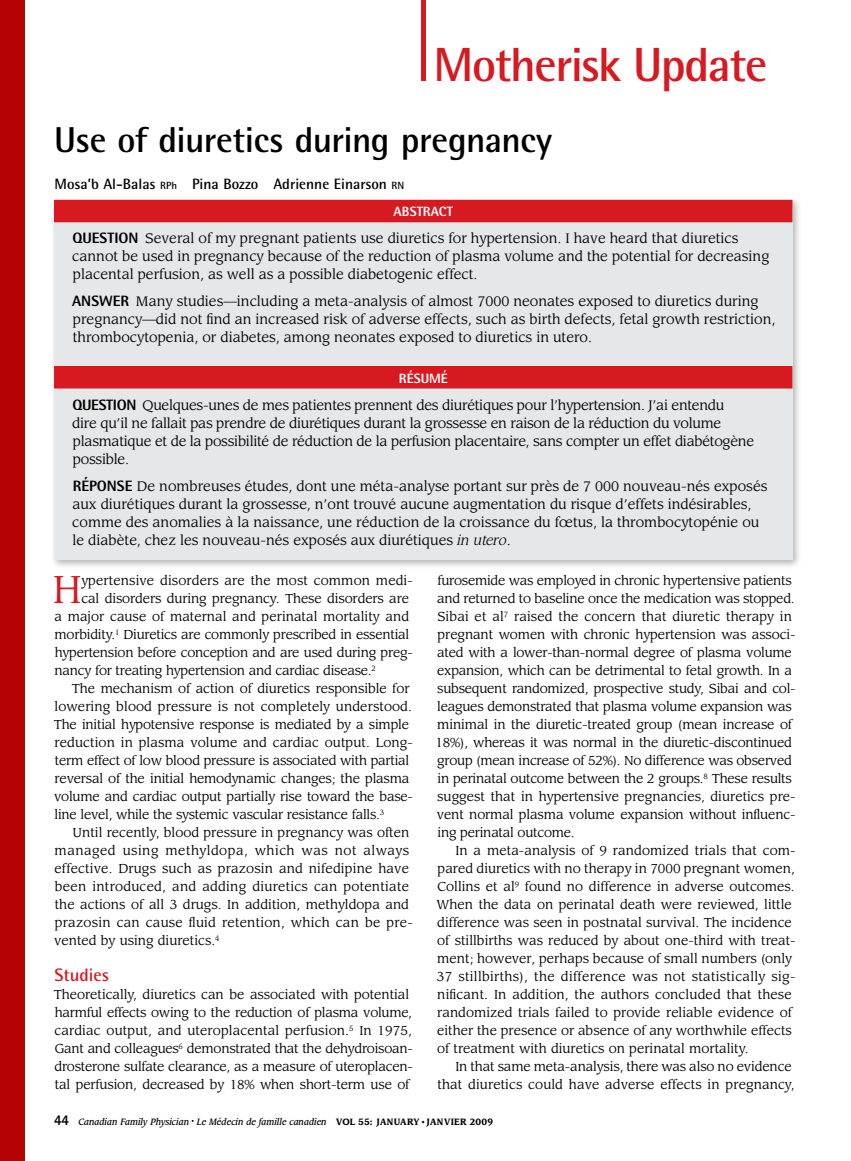
<style>
.page{position:relative;width:851px;height:1161px;background:#fff}
.page>*{position:absolute;margin:0;border:0;box-sizing:border-box;transform-origin:0 0}
.t1{font:700 48px "Rotis Semi Sans Std";letter-spacing:-.03em;color:#d71920}
.t2{font:38.1px "Leawood Std";color:#d71920}
.t3{font:700 36px "Rotis Semi Sans Std";letter-spacing:-.015em;color:#000}
.t4{font:700 18px "Rotis Semi Sans Std";color:#d71920}
.t5{font:700 15px "Rotis Semi Sans Std";color:#000}
.t6{font:13.5px/18px "Leawood Std";color:#000}
.t7{font:13.5px/18px "Leawood Std";letter-spacing:-.02em;color:#000}
.t8{font:800 13.5px "Rotis Semi Sans Std";color:#fff}
.t9{font:12.75px/18px "Leawood Std";letter-spacing:-.01em;color:#000}
.t10{font:12.75px "Leawood Std";letter-spacing:.01em;color:#000}
.t11{font:12.75px "Leawood Std";letter-spacing:.02em;color:#000}
.t12{font:12.75px "Leawood Std";letter-spacing:.015em;color:#000}
.t13{font:12.75px "Leawood Std";letter-spacing:.035em;color:#000}
.t14{font:italic 500 9px "Leawood Std";color:#000;scale:.9 1}
.s1{font-size:10.5px}
.s2{font-family:"Rotis Semi Sans Std";font-weight:800;font-size:15px}
.s3{font-style:italic}
.s4{font-family:"Rotis Semi Sans Std";font-weight:800;font-style:normal;font-size:15px}
.s5{font-weight:700;font-style:normal}
.s6{font-family:"Times";font-weight:400;font-style:normal}
</style>
<div class="page">
<div style="left:421px;top:0;width:5px;height:81px;background:#d71920"></div>
<div style="left:0;top:0;width:24px;height:1161px;background:#b50204"></div>
<div style="left:50px;top:195px;width:753px;height:375px;background:#000;opacity:.3"></div>
<div style="left:54px;top:207px;width:738px;height:352px;background:#e6e7e8"></div>
<div style="left:54px;top:200px;width:738px;height:22px;background:#d71920"></div>
<div style="left:54px;top:366px;width:738px;height:23px;background:#d71920"></div>
<h1 class="t1" style="left:433px;top:35px;width:335px">Motherisk Update</h1>
<h3 class="t3" style="left:54px;top:118px;width:499px">Use of diuretics during pregnancy</h3>
<p class="t5" style="left:55px;top:175px;width:351px">Mosa’b Al-Balas <span class="s1">RPh</span> Pina Bozzo Adrienne Einarson <span class="s1">RN</span></p>
<p class="t8" style="left:393px;top:203px;width:61px">ABSTRACT</p>
<p class="t6" style="left:72px;top:230px;width:698px"><span class="s2">QUESTION</span> Several of my pregnant patients use diuretics for hypertension. I have heard that diuretics cannot be used in pregnancy because of the reduction of plasma volume and the potential for decreasing placental perfusion, as well as a possible diabetogenic effect.</p>
<p class="t6" style="left:72px;top:293px;width:704px"><span class="s2">ANSWER</span> Many studies—including a meta-analysis of almost 7000 neonates exposed to diuretics during pregnancy—did not find an increased risk of adverse effects, such as birth defects, fetal growth restriction, thrombocytopenia, or diabetes, among neonates exposed to diuretics in utero.</p>
<p class="t8" style="left:399px;top:369px;width:51px">RÉSUMÉ</p>
<p class="t7" style="left:72px;top:396px;width:683px"><span class="s2">QUESTION</span> Quelques-unes de mes patientes prennent des diurétiques pour l’hypertension. J’ai entendu<br>dire qu’il ne fallait pas prendre de diurétiques durant la grossesse en raison de la réduction du volume plasmatique et de la possibilité de réduction de la perfusion placentaire, sans compter un effet diabétogène possible.</p>
<p class="t6" style="left:72px;top:477px;width:696px"><span class="s2">RÉPONSE</span> De nombreuses études, dont une méta-analyse portant sur près de 7 000 nouveau-nés exposés aux diurétiques durant la grossesse, n’ont trouvé aucune augmentation du risque d’effets indésirables, comme des anomalies à la naissance, une réduction de la croissance du fœtus, la thrombocytopénie ou le diabète, chez les nouveau-nés exposés aux diurétiques <span class="s3">in utero</span>.</p>
<h2 class="t2" style="left:53px;top:567px;width:30px">H</h2>
<p class="t9" style="left:81px;top:572px;width:333px">ypertensive disorders are the most common medi-</p>
<p class="t9" style="left:435px;top:572px;width:361px">furosemide was employed in chronic hypertensive patients and returned to baseline once the medication was stopped.<br>Sibai et al<sup>7</sup> raised the concern that diuretic therapy in pregnant women with chronic hypertension was associ&shy;ated with a lower-than-normal degree of plasma volume expansion, which can be detrimental to fetal growth. In a subsequent randomized, prospective study, Sibai and col&shy;leagues demonstrated that plasma volume expansion was minimal in the diuretic-treated group (mean increase of 18%), whereas it was normal in the diuretic-discontinued group (mean increase of 52%). No difference was observed in perinatal outcome between the 2 groups.<sup>8</sup> These results suggest that in hypertensive pregnancies, diuretics pre&shy;vent normal plasma volume expansion without influenc&shy;ing perinatal outcome.</p>
<p class="t9" style="left:436px;top:842px;width:360px;text-indent:19px">In a meta-analysis of 9 randomized trials that com&shy;pared diuretics with no therapy in 7000 pregnant women, Collins et al<sup>9</sup> found no difference in adverse outcomes.<br>When the data on perinatal death were reviewed, little difference was seen in postnatal survival. The incidence of stillbirths was reduced by about one-third with treat&shy;ment; however, perhaps because of small numbers (only 37 stillbirths), the difference was not statistically sig&shy;nificant. In addition, the authors concluded that these randomized trials failed to provide reliable evidence of either the presence or absence of any worthwhile effects of treatment with diuretics on perinatal mortality.</p>
<p class="t9" style="left:437px;top:1058px;width:358px;text-align:right">In that same meta-analysis, there was also no evidence that diuretics could have adverse effects in pregnancy,</p>
<p class="t9" style="left:81px;top:590px;width:329px">cal disorders during pregnancy. These disorders are</p>
<p class="t9" style="left:54px;top:608px;width:356px">a major cause of maternal and perinatal mortality and</p>
<p class="t9" style="left:55px;top:626px;width:356px">morbidity.<sup>1</sup> Diuretics are commonly prescribed in essential</p>
<p class="t9" style="left:55px;top:644px;width:359px">hypertension before conception and are used during preg-</p>
<p class="t9" style="left:55px;top:662px;width:323px">nancy for treating hypertension and cardiac disease.<sup>2</sup></p>
<p class="t9" style="left:72px;top:680px;width:339px">The mechanism of action of diuretics responsible for</p>
<p class="t9" style="left:55px;top:698px;width:359px">lowering blood pressure is not completely understood.</p>
<p class="t9" style="left:54px;top:716px;width:357px">The initial hypotensive response is mediated by a simple</p>
<p class="t9" style="left:55px;top:734px;width:360px">reduction in plasma volume and cardiac output. Long-</p>
<p class="t9" style="left:55px;top:752px;width:356px">term effect of low blood pressure is associated with partial</p>
<p class="t9" style="left:55px;top:770px;width:356px">reversal of the initial hemodynamic changes; the plasma</p>
<p class="t9" style="left:54px;top:788px;width:360px">volume and cardiac output partially rise toward the base-</p>
<p class="t9" style="left:55px;top:806px;width:331px">line level, while the systemic vascular resistance falls.<sup>3</sup></p>
<p class="t9" style="left:72px;top:824px;width:338px">Until recently, blood pressure in pregnancy was often</p>
<p class="t13" style="left:55px;top:843px;width:356px">managed using methyldopa, which was not always</p>
<p class="t10" style="left:54px;top:861px;width:356px">effective. Drugs such as prazosin and nifedipine have</p>
<p class="t11" style="left:55px;top:879px;width:355px">been introduced, and adding diuretics can potentiate</p>
<p class="t9" style="left:55px;top:896px;width:356px">the actions of all 3 drugs. In addition, methyldopa and</p>
<p class="t12" style="left:55px;top:915px;width:359px">prazosin can cause fluid retention, which can be pre-</p>
<p class="t9" style="left:54px;top:932px;width:167px">vented by using diuretics.<sup>4</sup></p>
<h3 class="t4" style="left:54px;top:964px;width:56px">Studies</h3>
<p class="t9" style="left:54px;top:986px;width:360px">Theoretically, diuretics can be associated with potential harmful effects owing to the reduction of plasma volume, cardiac output, and uteroplacental perfusion.<sup>5</sup> In 1975, Gant and colleagues<sup>6</sup> demonstrated that the dehydroisoan&shy;drosterone sulfate clearance, as a measure of uteroplacen&shy;tal perfusion, decreased by 18% when short-term use of</p>
<p class="t14" style="left:54px;top:1116px;width:489px"><span class="s4">44</span> Canadian Family Physician <sup>•</sup> Le Médecin de famille canadien <span class="s5">VOL 55: JANUARY</span> <span class="s6">•</span> <span class="s5">JANVIER 2009</span></p>
</div>
